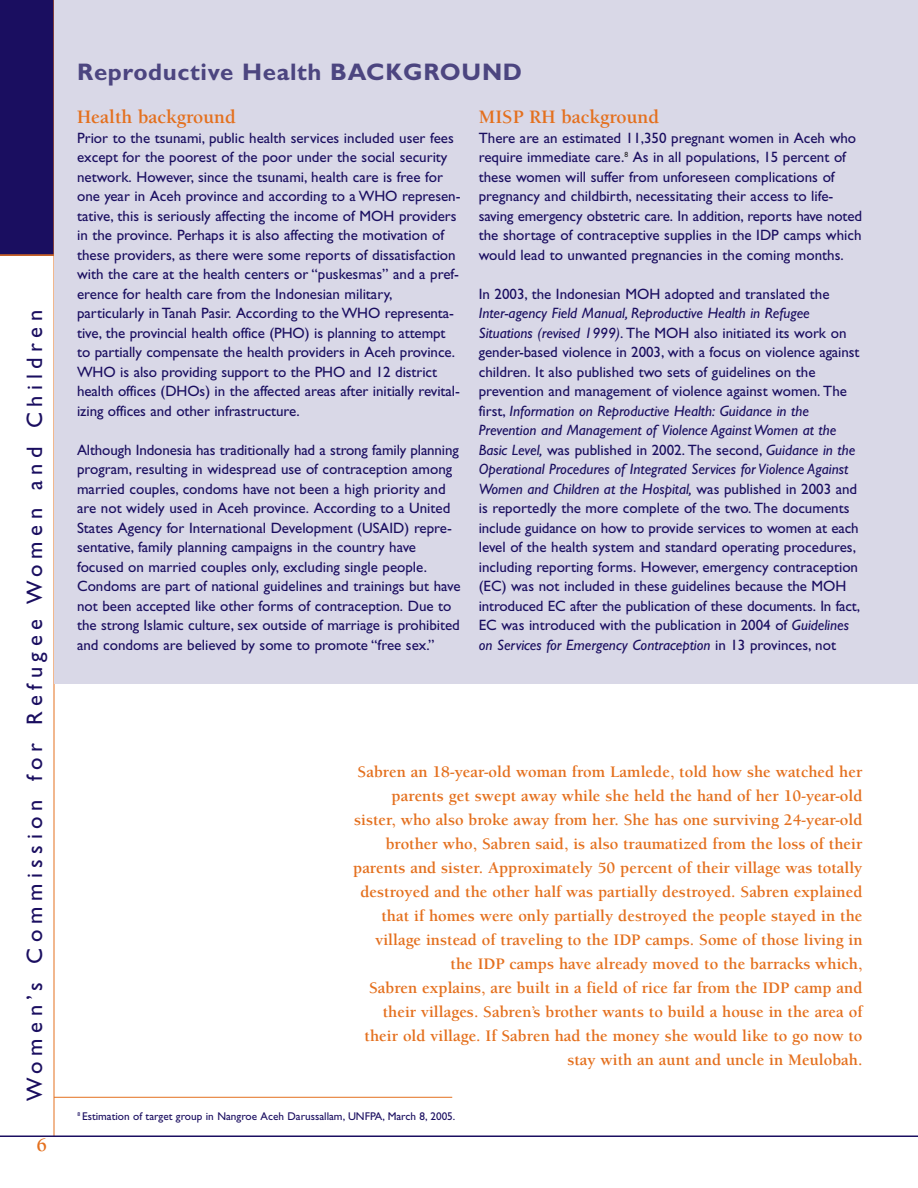
<style>
.page{position:relative;width:918px;height:1188px;background:#fff}
.page>*{position:absolute;margin:0;border:0;box-sizing:border-box;transform-origin:0 0}
.t1{font:700 24px "Gill Sans";letter-spacing:.025em;color:#4c4580}
.t2{font:22.5px "Gill Sans";letter-spacing:.25em;color:#1a0e60}
.t3{font:700 19.5px "Berkeley";color:#e4701e}
.t4{font:700 16.5px/24px "Berkeley";color:#e4701e;text-align:right}
.t5{font:15px/19.5px "Gill Sans";color:#1a0e60}
.t6{font:11.25px "Gill Sans";color:#1a0e60}
.s1{font-style:italic}
</style>
<div class="page">
<div style="left:0;top:0;width:54px;height:255px;background:#1a0e60"></div>
<hr style="left:0;top:254px;width:54px;height:2px;background:#e4701e">
<hr style="left:54px;top:0;width:1px;height:1136px;background:#e4701e">
<hr style="left:0;top:1136px;width:918px;height:1px;background:#1a0e60">
<div style="left:54px;top:0;width:864px;height:684px;background:#d9d8e7"></div>
<hr style="left:54px;top:1097px;width:398px;height:1px;background:#e4701e">
<h2 class="t2" style="left:27px;top:1101px;width:792px;rotate:-90deg">Women’s Commission for Refugee Women and Children</h2>
<h3 class="t3" style="left:37px;top:1138px;width:12px">6</h3>
<h1 class="t1" style="left:77px;top:63px;width:447px">Reproductive Health BACKGROUND</h1>
<h3 class="t3" style="left:77px;top:109px;width:160px">Health background</h3>
<p class="t5" style="left:77px;top:130px;width:385px">Prior to the tsunami, public health services included user fees except for the poorest of the poor under the social security network. However, since the tsunami, health care is free for one year in Aceh province and according to a WHO represen&shy;tative, this is seriously affecting the income of MOH providers in the province. Perhaps it is also affecting the motivation of these providers, as there were some reports of dissatisfaction with the care at the health centers or “puskesmas” and a pref&shy;erence for health care from the Indonesian military, particularly in Tanah Pasir. According to the WHO representa&shy;tive, the provincial health office (PHO) is planning to attempt to partially compensate the health providers in Aceh province.<br>WHO is also providing support to the PHO and 12 district health offices (DHOs) in the affected areas after initially revital&shy;izing offices and other infrastructure.</p>
<p class="t5" style="left:77px;top:442px;width:385px">Although Indonesia has traditionally had a strong family planning program, resulting in widespread use of contraception among married couples, condoms have not been a high priority and are not widely used in Aceh province. According to a United States Agency for International Development (USAID) repre&shy;sentative, family planning campaigns in the country have focused on married couples only, excluding single people.<br>Condoms are part of national guidelines and trainings but have not been accepted like other forms of contraception. Due to the strong Islamic culture, sex outside of marriage is prohibited and condoms are believed by some to promote “free sex.”</p>
<h3 class="t3" style="left:479px;top:109px;width:182px">MISP RH background</h3>
<p class="t5" style="left:479px;top:130px;width:385px">There are an estimated 11,350 pregnant women in Aceh who require immediate care.<sup>8</sup> As in all populations, 15 percent of these women will suffer from unforeseen complications of pregnancy and childbirth, necessitating their access to life&shy;saving emergency obstetric care. In addition, reports have noted the shortage of contraceptive supplies in the IDP camps which would lead to unwanted pregnancies in the coming months.</p>
<p class="t5" style="left:479px;top:286px;width:352px">In 2003, the Indonesian MOH adopted and translated the</p>
<p class="t5" style="left:479px;top:305px;width:383px"><span class="s1">Inter-agency Field Manual, Reproductive Health in Refugee Situations (revised 1999)</span>. The MOH also initiated its work on gender-based violence in 2003, with a focus on violence against children. It also published two sets of guidelines on the prevention and management of violence against women. The first, <span class="s1">Information on Reproductive Health: Guidance in the Prevention and Management of Violence Against Women at the Basic Level,</span> was published in 2002. The second, <span class="s1">Guidance in the Operational Procedures of Integrated Services for Violence Against Women and Children at the Hospital,</span> was published in 2003 and is reportedly the more complete of the two. The documents include guidance on how to provide services to women at each level of the health system and standard operating procedures, including reporting forms. However, emergency contraception (EC) was not included in these guidelines because the MOH introduced EC after the publication of these documents. In fact, EC was introduced with the publication in 2004 of <span class="s1">Guidelines on Services for Emergency Contraception</span> in 13 provinces, not</p>
<p class="t4" style="left:353px;top:761px;width:511px">Sabren an 18-year-old woman from Lamlede, told how she watched her parents get swept away while she held the hand of her 10-year-old sister, who also broke away from her. She has one surviving 24-year-old brother who, Sabren said, is also traumatized from the loss of their parents and sister. Approximately 50 percent of their village was totally destroyed and the other half was partially destroyed. Sabren explained that if homes were only partially destroyed the people stayed in the village instead of traveling to the IDP camps. Some of those living in the IDP camps have already moved to the barracks which,<br>Sabren explains, are built in a field of rice far from the IDP camp and their villages. Sabren’s brother wants to build a house in the area of their old village. If Sabren had the money she would like to go now to stay with an aunt and uncle in Meulobah.</p>
<p class="t6" style="left:78px;top:1112px;width:379px"><sup>8</sup> Estimation of target group in Nangroe Aceh Darussallam, UNFPA, March 8, 2005.</p>
</div>
